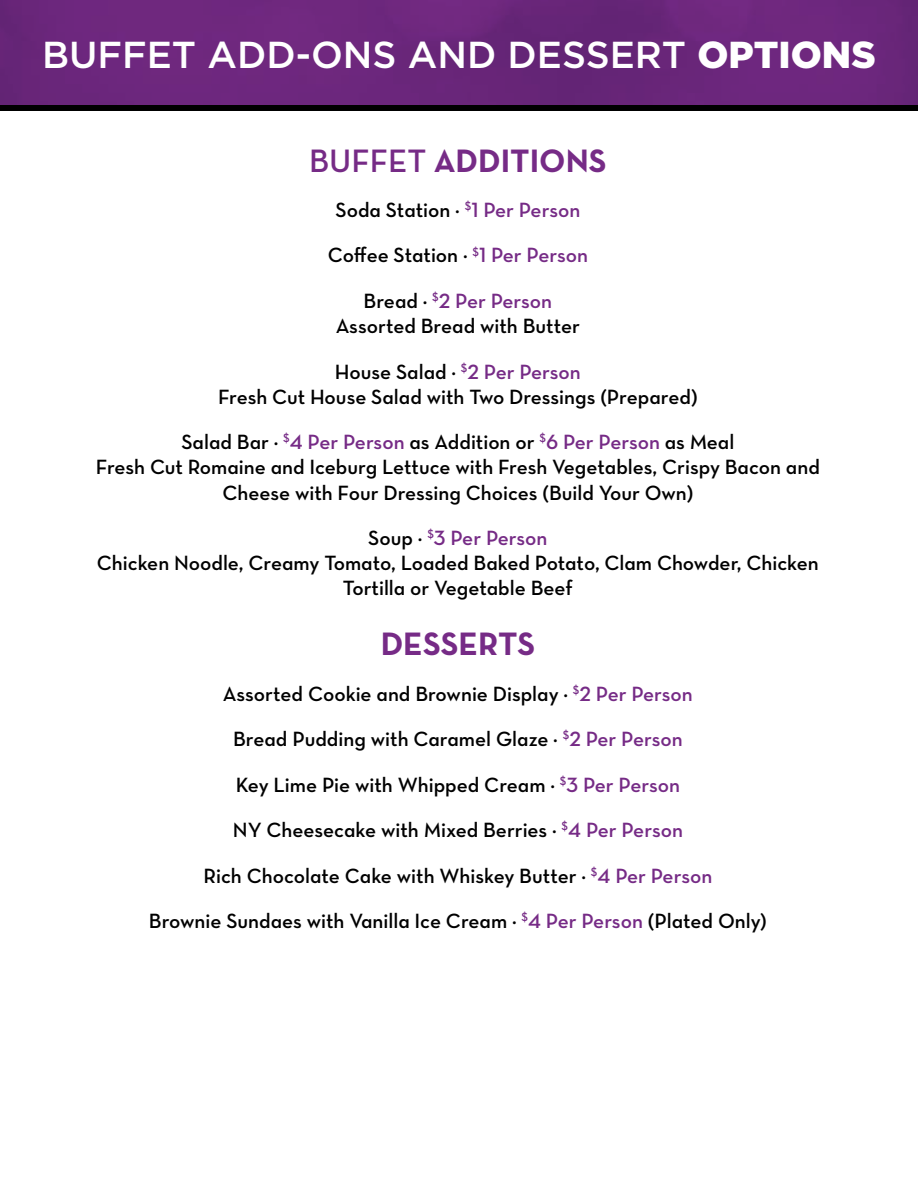
<style>
.page{position:relative;width:918px;height:1188px;background:#fff}
.page>*{position:absolute;margin:0;border:0;box-sizing:border-box;transform-origin:0 0}
.t1{font:500 37.5px "Gotham";color:#fff}
.t2{font:33px "Neutra Text Bold Alt";color:#762b86}
.t3{font:21px/45.5px "Neutra Text Demi Alt";color:#000;text-align:center}
.s1{font-weight:900}
.s2{font-family:"Neutra Text Demi Alt"}
.s3{color:#762b86}
</style>
<div class="page">
<div style="left:0;top:0;width:918px;height:105px;background:#6c277d"></div>
<div style="left:0;top:105px;width:918px;height:6px;background:#000"></div>
<h1 class="t1" style="left:42px;top:33px;width:835px">BUFFET ADD-ONS AND DESSERT <span class="s1">OPTIONS</span></h1>
<h2 class="t2" style="left:309px;top:140px;width:299px"><span class="s2">BUFFET</span> ADDITIONS</h2>
<p class="t3" style="left:328px;top:187px;width:262px">Soda Station ¼ <sup>$</sup><span class="s3">1 Per Person<br></span>Coffee Station ¼ <sup>$</sup><span class="s3">1 Per Person<br></span>Bread ¼ <sup>$</sup><span class="s3">2 Per Person</span></p>
<p class="t3" style="left:335px;top:303px;width:248px;text-align:left">Assorted Bread with Butter<br>House Salad ¼ <sup>$</sup><span class="s3">2 Per Person</span></p>
<p class="t3" style="left:181px;top:374px;width:555px">Fresh Cut House Salad with Two Dressings (Prepared)<br>Salad Bar ¼ <sup>$</sup><span class="s3">4 Per Person</span> as Addition or <sup>$</sup><span class="s3">6 Per Person</span> as Meal</p>
<p class="t3" style="left:96px;top:454px;width:726px;line-height:25.2px">Fresh Cut Romaine and Iceburg Lettuce with Fresh Vegetables, Crispy Bacon and<br>Cheese with Four Dressing Choices (Build Your Own)</p>
<p class="t3" style="left:97px;top:525px;width:724px;line-height:25.2px">Soup ¼ <sup>$</sup><span class="s3">3 Per Person<br></span>Chicken Noodle, Creamy Tomato, Loaded Baked Potato, Clam Chowder, Chicken<br>Tortilla or Vegetable Beef</p>
<h2 class="t2" style="left:381px;top:624px;width:156px">DESSERTS</h2>
<p class="t3" style="left:149px;top:671px;width:620px">Assorted Cookie and Brownie Display ¼ <sup>$</sup><span class="s3">2 Per Person<br></span>Bread Pudding with Caramel Glaze ¼ <sup>$</sup><span class="s3">2 Per Person<br></span>Key Lime Pie with Whipped Cream ¼ <sup>$</sup><span class="s3">3 Per Person<br></span>NY Cheesecake with Mixed Berries ¼ <sup>$</sup><span class="s3">4 Per Person<br></span>Rich Chocolate Cake with Whiskey Butter ¼ <sup>$</sup><span class="s3">4 Per Person<br></span>Brownie Sundaes with Vanilla Ice Cream ¼ <sup>$</sup><span class="s3">4 Per Person</span> (Plated Only)</p>
</div>
